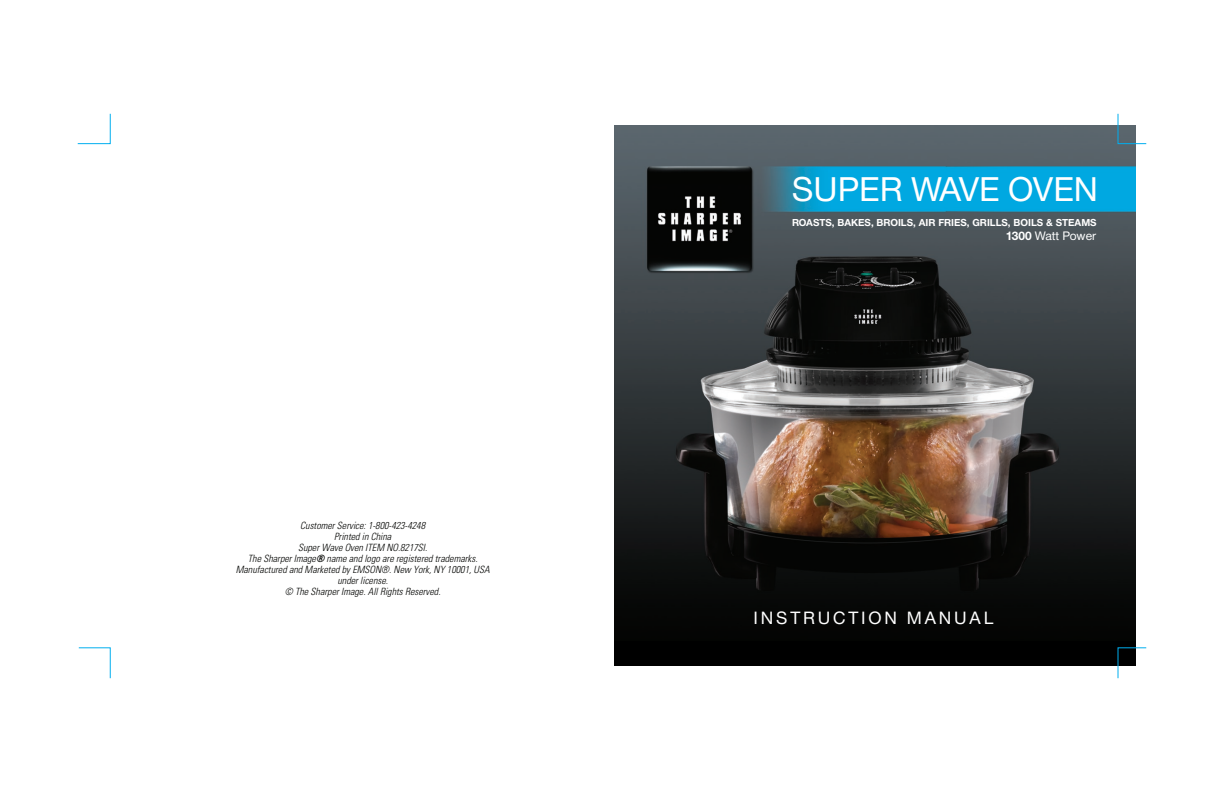
<style>
.page{position:relative;width:1224px;height:792px;background:#fff}
.page>*{position:absolute;margin:0;border:0;box-sizing:border-box;transform-origin:0 0}
.t1{font:35.7px "Helvetica Neue H55";color:#fff}
.t2{font:18.6px "Helvetica Neue H55";letter-spacing:.15em;color:#fff}
.t3{font:12.8px "Helvetica Neue H55";color:#fff}
.t4{font:10.5px "Helvetica Neue H75";color:#fff}
.t5{font:italic 300 condensed 10px/11px "Univers";color:#040503;text-align:center}
.s1{font-weight:700}
.s2{font-family:"Helvetica Neue H75"}
</style>
<div class="page">
<img style="left:614px;top:125px;width:522px;height:541px">
<svg style="left:77px;top:113px;width:34px;height:32px"></svg>
<svg style="left:78px;top:647px;width:33px;height:32px"></svg>
<svg style="left:1117px;top:647px;width:30px;height:32px"></svg>
<svg style="left:1117px;top:113px;width:30px;height:32px"></svg>
<p class="t5" style="left:236px;top:520px;width:256px">Customer Service: 1-800-423-4248<br>Printed in China<br>Super Wave Oven ITEM NO.8217SI.<br>The Sharper Image<span class="s1">®</span> name and logo are registered trademarks.<br>Manufactured and Marketed by EMSON®. New York, NY 10001, USA under license.<br>© The Sharper Image. All Rights Reserved.</p>
<h1 class="t1" style="left:792px;top:165px;width:308px">SUPER WAVE OVEN</h1>
<p class="t4" style="left:792px;top:216px;width:306px">ROASTS, BAKES, BROILS, AIR FRIES, GRILLS, BOILS &amp; STEAMS</p>
<p class="t3" style="left:1006px;top:227px;width:92px"><span class="s2">1300</span> Watt Power</p>
<h2 class="t2" style="left:754px;top:605px;width:241px">INSTRUCTION MANUAL</h2>
</div>
